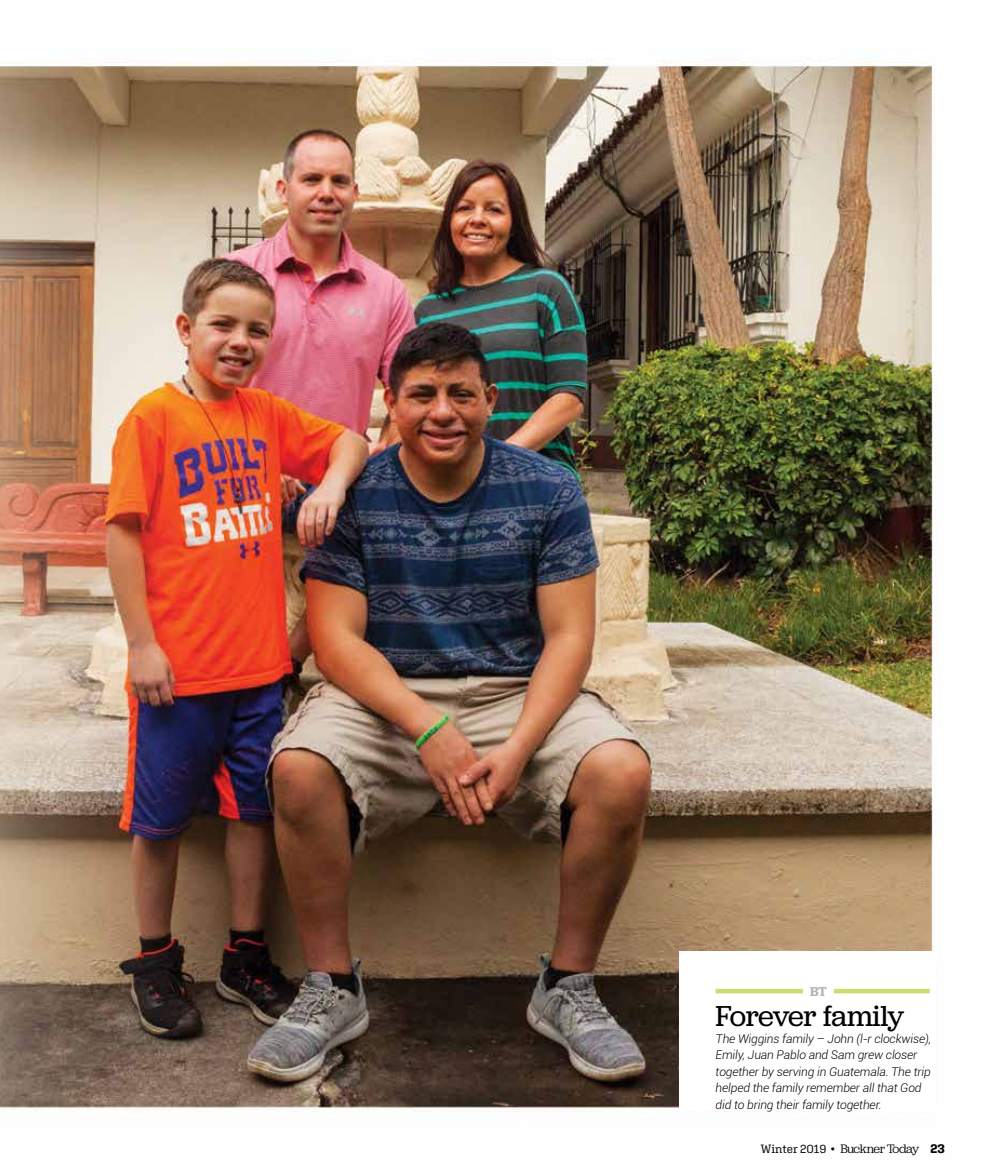
<style>
.page{position:relative;width:999px;height:1175px;background:#fff}
.page>*{position:absolute;margin:0;border:0;box-sizing:border-box;transform-origin:0 0}
.t1{font:30px "Jubilat";letter-spacing:-.025em;color:#000}
.t2{font:600 13.5px "Jubilat";color:#b1b4b6}
.t3{font:12.75px "Jubilat";letter-spacing:-.05em;color:#000}
.t4{font:italic 300 12px/16.5px "Roboto";letter-spacing:-.01em;color:#000}
.s1{font-family:"Aglet Slab";font-size:12px}
.s2{font-family:"Aglet Slab"}
.s3{font-family:"Aglet Slab";font-weight:700}
</style>
<div class="page">
<img style="left:0;top:59px;width:933px;height:1054px">
<div style="left:680px;top:951px;width:256px;height:160px;background:#fff"></div>
<div style="left:716px;top:988px;width:214px;height:5px;background:#cfdb70"></div>
<div style="left:803px;top:982px;width:31px;height:17px;background:#fff"></div>
<p class="t2" style="left:810px;top:982px;width:18px">BT</p>
<h1 class="t1" style="left:716px;top:997px;width:190px">Forever family</h1>
<p class="t4" style="left:716px;top:1030px;width:217px">The Wiggins family – John (l-r clockwise), Emily, Juan Pablo and Sam grew closer together by serving in Guatemala. The trip helped the family remember all that God did to bring their family together.</p>
<p class="t3" style="left:761px;top:1141px;width:186px"><span class="s1">Winter 2019</span> <span class="s2">•</span> Buckner Today <span class="s3">23</span></p>
</div>
